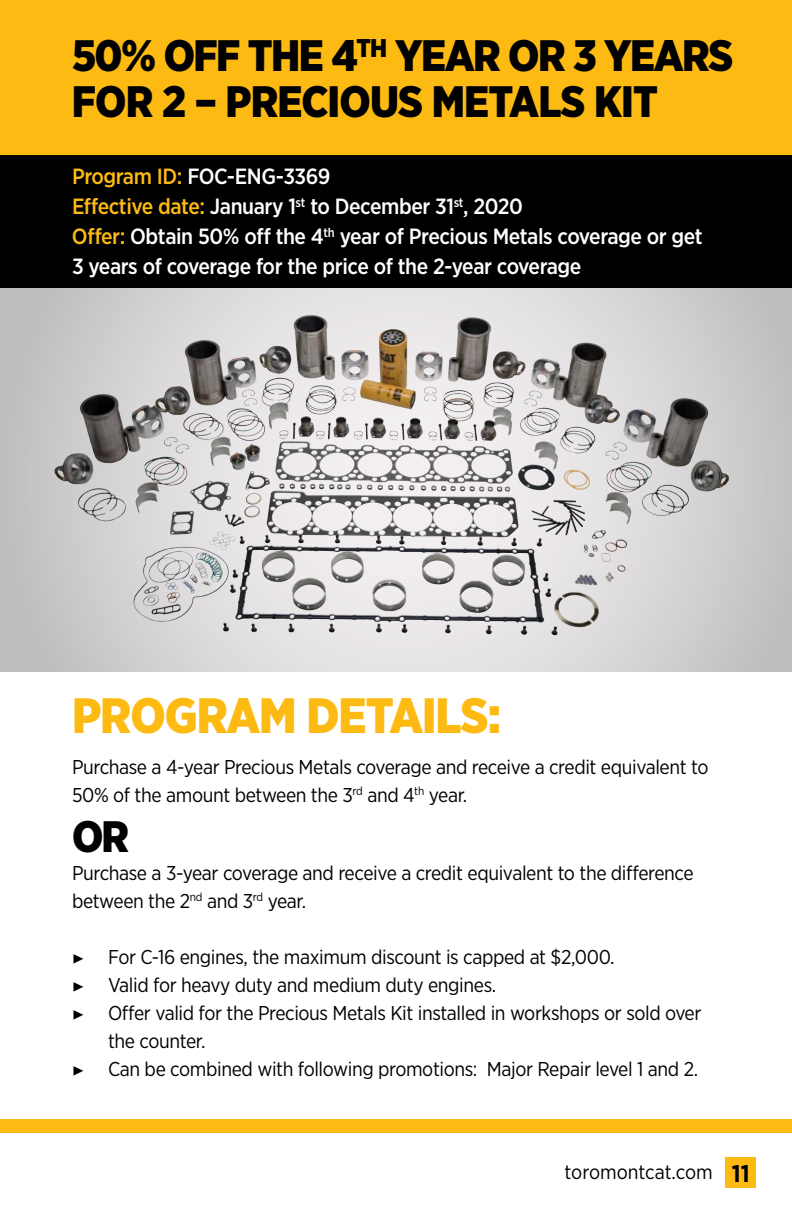
<style>
.page{position:relative;width:792px;height:1224px;background:#fff}
.page>*{position:absolute;margin:0;border:0;box-sizing:border-box;transform-origin:0 0}
.t1{font:900 49.6px "Gotham Narrow";letter-spacing:-.02em;color:#fdba12}
.t2{font:900 44px/46px "Gotham Narrow";letter-spacing:-.02em;color:#000}
.t3{font:44px "Gotham Narrow";letter-spacing:-.02em;color:#000}
.t4{font:500 22px/30px "Gotham Narrow";letter-spacing:-.02em;color:#fff}
.t5{font:500 22px "Gotham Narrow";color:#fdba12}
.t6{font:20px/28px "Gotham Narrow";letter-spacing:-.02em;color:#000}
.t7{font:20px "Gotham Narrow";color:#000}
.s1{color:#fdba12}
.s2{font-family:"Minion Pro"}
.s3{font-weight:700;font-size:24px}
</style>
<div class="page">
<div style="left:726px;top:1158px;width:30px;height:30px;background:#fdba12"></div>
<div style="left:0;top:1119px;width:792px;height:14px;background:#fdba12"></div>
<div style="left:0;top:0;width:792px;height:155px;background:#fdba12"></div>
<div style="left:0;top:155px;width:792px;height:134px;background:#000"></div>
<svg style="left:0;top:289px;width:792px;height:382px;background:#c8c5c6"></svg>
<img style="left:294px;top:315px;width:41px;height:65px">
<h2 class="t2" style="left:72px;top:32px;width:663px">50% OFF THE 4<sup>TH</sup> YEAR OR 3 YEARS<br>FOR 2 – PRECIOUS METALS KIT</h2>
<h2 class="t3" style="left:72px;top:28px;width:186px">HEADER 1</h2>
<h2 class="t2" style="left:72px;top:78px;width:196px">HEADER 2</h2>
<p class="t4" style="left:72px;top:161px;width:632px"><span class="s1">Program ID:</span> FOC-ENG-3369<br><span class="s1">Effective date:</span> January 1<sup>st</sup> to December 31<sup>st</sup>, 2020<br><span class="s1">Offer:</span> Obtain 50% off the 4<sup>th</sup> year of Precious Metals coverage or get 3 years of coverage for the price of the 2-year coverage</p>
<p class="t4" style="left:187px;top:161px;width:35px">ID#</p>
<p class="t5" style="left:84px;top:193px;width:16px">f</p>
<p class="t4" style="left:210px;top:191px;width:46px">2019</p>
<p class="t5" style="left:87px;top:223px;width:16px">f</p>
<p class="t4" style="left:130px;top:221px;width:40px">Text</p>
<h1 class="t1" style="left:72px;top:683px;width:431px">PROGRAM DETAILS:</h1>
<p class="t6" style="left:72px;top:752px;width:638px">Purchase a 4-year Precious Metals coverage and receive a credit equivalent to<br>50% of the amount between the 3<sup>rd</sup> and 4<sup>th</sup> year.</p>
<h2 class="t2" style="left:72px;top:813px;width:59px">OR</h2>
<p class="t6" style="left:72px;top:858px;width:623px">Purchase a 3-year coverage and receive a credit equivalent to the difference between the 2<sup>nd</sup> and 3<sup>rd</sup> year.</p>
<p class="t6" style="left:72px;top:942px;width:544px"><span class="s2">▶</span> For C-16 engines, the maximum discount is capped at $2,000.</p>
<p class="t6" style="left:72px;top:970px;width:426px"><span class="s2">▶</span> Valid for heavy duty and medium duty engines.</p>
<p class="t6" style="left:72px;top:998px;width:631px"><span class="s2">▶</span> Offer valid for the Precious Metals Kit installed in workshops or sold over</p>
<p class="t6" style="left:108px;top:1026px;width:99px">the counter.</p>
<p class="t6" style="left:72px;top:1054px;width:628px"><span class="s2">▶</span> Can be combined with following promotions: Major Repair level 1 and 2.</p>
<p class="t7" style="left:565px;top:1159px;width:187px">toromontcat.com <span class="s3">11</span></p>
</div>
